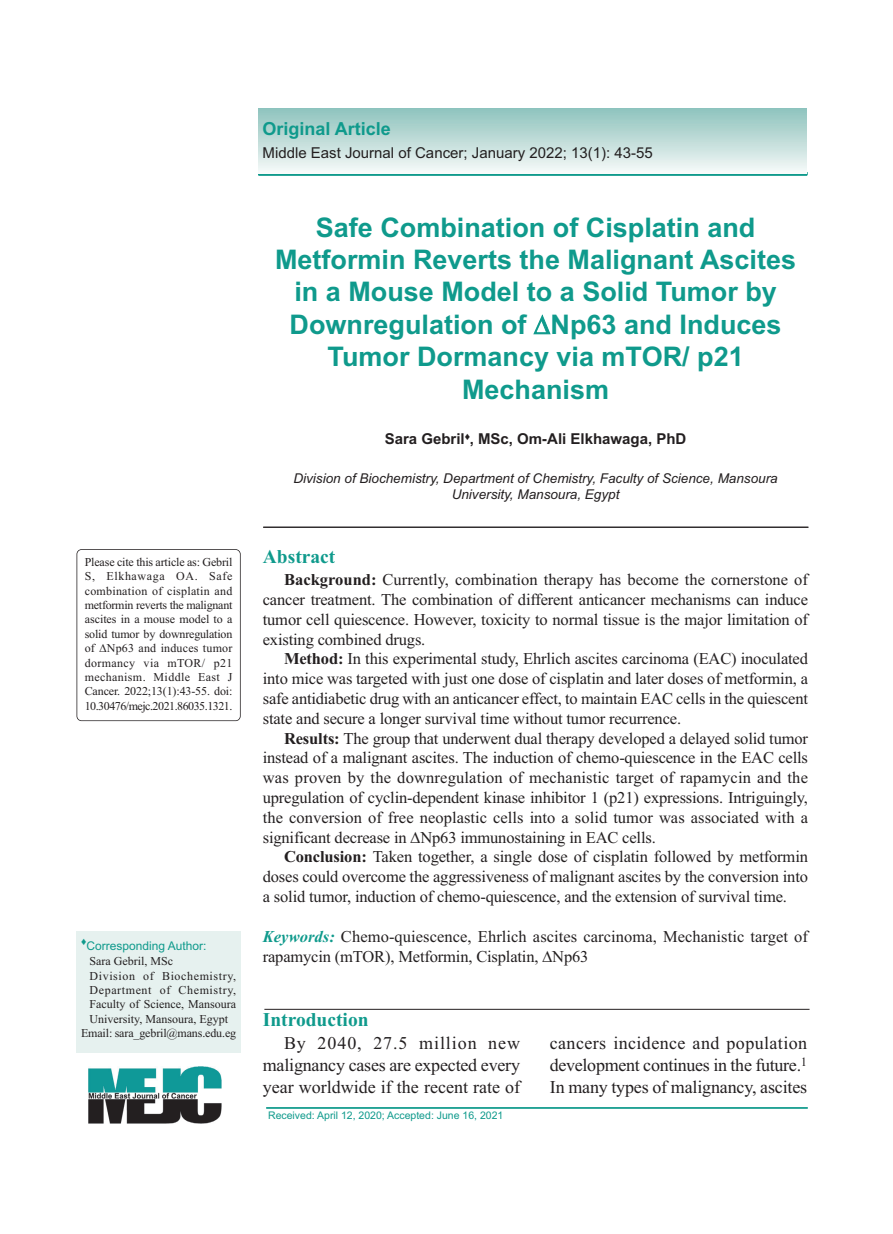
<style>
.page{position:relative;width:893px;height:1234px;background:#fff}
.page>*{position:absolute;margin:0;border:0;box-sizing:border-box;transform-origin:0 0}
.t1{font:700 27px/32.4px "Arial";color:#0f9a8c;text-align:center}
.t2{font:700 19.5px "Times New Roman";color:#0f9a8c}
.t3{font:18px/21.6px "Times New Roman";letter-spacing:-.01em;color:#231f20;text-align:justify}
.t4{font:700 18px "Arial";color:#0f9a8c}
.t5{font:16.5px/19.8px "Times New Roman";letter-spacing:-.01em;color:#231f20;text-align:justify}
.t6{font:15px "Arial";color:#231f20}
.t7{font:700 15px "Arial";color:#231f20}
.t8{font:italic 13.5px/16.2px "Arial";color:#231f20;text-align:center}
.t9{font:12px/14.4px "Times New Roman";color:#231f20;text-align:justify}
.t10{font:12px "Arial";color:#0f9a8c}
.t11{font:10.5px "Arial";color:#0f9a8c}
.s1{font-weight:700}
.s2{font-weight:700;font-style:italic;color:#0f9a8c}
</style>
<div class="page">
<img style="left:88px;top:1066px;width:133px;height:57px">
<hr style="left:263px;top:527px;width:545px;height:1px;background:#231f20">
<hr style="left:266px;top:1107px;width:542px;height:1px;background:#0f9a8c">
<hr style="left:259px;top:172px;width:548px;height:3px;background:#0f9a8c">
<div style="left:258px;top:109px;width:548px;height:65px;background:linear-gradient(to bottom,#8fc3bd,#f7faf9)"></div>
<div style="left:77px;top:931px;width:164px;height:121px;background:#e6f1ef"></div>
<div style="left:77px;top:549px;width:164px;height:172px;border:2px solid #231f20;border-radius:5px"></div>
<hr style="left:264px;top:1008px;width:545px;height:1px;background:#231f20">
<p class="t9" style="left:85px;top:555px;width:149px">Please cite this article as: Gebril S, Elkhawaga OA. Safe combination of cisplatin and metformin reverts the malignant ascites in a mouse model to a solid tumor by downregulation of Np63 and induces tumor dormancy via mTOR/ p21 mechanism. Middle East J Cancer. 2022;13(1):43-55. doi:<br>10.30476/mejc.2021.86035.1321.</p>
<p class="t10" style="left:81px;top:940px;width:127px"><sup>♦</sup>Corresponding Author:</p>
<p class="t9" style="left:90px;top:954px;width:85px">Sara Gebril, MSc</p>
<p class="t9" style="left:90px;top:969px;width:148px">Division of Biochemistry, Department of Chemistry, Faculty of Science, Mansoura University, Mansoura, Egypt</p>
<p class="t9" style="left:81px;top:1026px;width:157px">Email: sara_gebril@mans.edu.eg</p>
<p class="t4" style="left:263px;top:122px;width:130px">Original Article</p>
<p class="t6" style="left:263px;top:147px;width:392px">Middle East Journal of Cancer; January 2022; 13(1): 43-55</p>
<p class="t6" style="left:479px;top:147px;width:93px">uly 2015 6(3):</p>
<p class="t1" style="left:275px;top:213px;width:523px">Safe Combination of Cisplatin and<br>Metformin Reverts the Malignant Ascites in a Mouse Model to a Solid Tumor by<br>Downregulation of Np63 and Induces<br>Tumor Dormancy via mTOR/ p21<br>Mechanism</p>
<p class="t7" style="left:385px;top:433px;width:303px">Sara Gebril<sup>♦</sup>, MSc, Om-Ali Elkhawaga, PhD</p>
<p class="t8" style="left:293px;top:471px;width:486px">Division of Biochemistry, Department of Chemistry, Faculty of Science, Mansoura<br>University, Mansoura, Egypt</p>
<p class="t2" style="left:263px;top:550px;width:74px">Abstract</p>
<p class="t5" style="left:263px;top:571px;width:547px;text-indent:21px"><span class="s1">Background:</span> Currently, combination therapy has become the cornerstone of cancer treatment. The combination of different anticancer mechanisms can induce tumor cell quiescence. However, toxicity to normal tissue is the major limitation of existing combined drugs.</p>
<p class="t5" style="left:263px;top:650px;width:547px;text-indent:21px"><span class="s1">Method:</span> In this experimental study, Ehrlich ascites carcinoma (EAC) inoculated into mice was targeted with just one dose of cisplatin and later doses of metformin, a safe antidiabetic drug with an anticancer effect, to maintain EAC cells in the quiescent state and secure a longer survival time without tumor recurrence.</p>
<p class="t5" style="left:263px;top:729px;width:547px;text-indent:21px"><span class="s1">Results:</span> The group that underwent dual therapy developed a delayed solid tumor instead of a malignant ascites. The induction of chemo-quiescence in the EAC cells was proven by the downregulation of mechanistic target of rapamycin and the upregulation of cyclin-dependent kinase inhibitor 1 (p21) expressions. Intriguingly, the conversion of free neoplastic cells into a solid tumor was associated with a significant decrease in Np63 immunostaining in EAC cells.</p>
<p class="t5" style="left:263px;top:848px;width:547px;text-indent:21px"><span class="s1">Conclusion:</span> Taken together, a single dose of cisplatin followed by metformin doses could overcome the aggressiveness of malignant ascites by the conversion into a solid tumor, induction of chemo-quiescence, and the extension of survival time.</p>
<p class="t5" style="left:263px;top:927px;width:547px"><span class="s2">Keywords:</span> Chemo-quiescence, Ehrlich ascites carcinoma, Mechanistic target of rapamycin (mTOR), Metformin, Cisplatin, Np63</p>
<p class="t2" style="left:263px;top:1013px;width:107px">Introduction</p>
<p class="t3" style="left:263px;top:1034px;width:259px;text-indent:21px">By 2040, 27.5 million new malignancy cases are expected every year worldwide if the recent rate of</p>
<p class="t3" style="left:550px;top:1034px;width:259px">cancers incidence and population development continues in the future.<sup>1<br></sup>In many types of malignancy, ascites</p>
<p class="t11" style="left:268px;top:1110px;width:237px">Received: April 12, 2020; Accepted: June 16, 2021</p>
</div>
